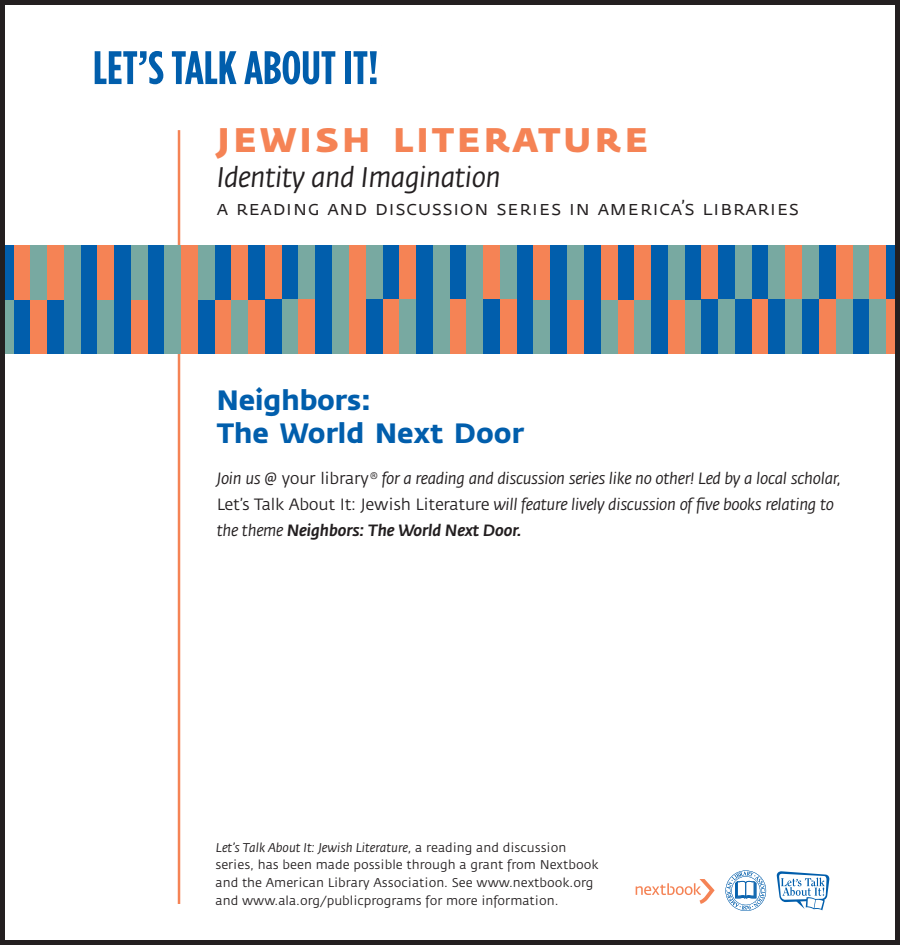
<style>
.page{position:relative;width:900px;height:945px;background:#fff}
.page>*{position:absolute;margin:0;border:0;box-sizing:border-box;transform-origin:0 0}
.t1{font:43.75px "Fedra Sans Bold SC";letter-spacing:.05em;color:#f58355}
.t2{font:italic 28px "Fedra Sans";letter-spacing:-.02em;color:#231f20}
.t3{font:700 27.75px "Fedra Sans";color:#015eac}
.t4{font:20.25px "Fedra Sans Book SC";letter-spacing:.02em;color:#231f20}
.t5{font:italic 16.25px/26px "Fedra Sans";letter-spacing:-.02em;color:#231f20}
.t6{font:12.5px/17.5px "Fedra Sans";color:#231f20}
.s1{font-style:normal}
.s2{font-weight:500}
.s3{font-style:italic}
</style>
<div class="page">
<hr style="left:178px;top:130px;width:2px;height:774px;background:#f58355">
<div style="left:13px;top:299px;width:17px;height:55px;background:#015eac"></div>
<div style="left:0;top:299px;width:13px;height:55px;background:#78a9a1"></div>
<div style="left:47px;top:299px;width:17px;height:55px;background:#015eac"></div>
<div style="left:30px;top:299px;width:17px;height:55px;background:#f58355"></div>
<div style="left:80px;top:299px;width:17px;height:55px;background:#015eac"></div>
<div style="left:64px;top:299px;width:16px;height:55px;background:#78a9a1"></div>
<div style="left:114px;top:299px;width:17px;height:55px;background:#015eac"></div>
<div style="left:97px;top:299px;width:17px;height:55px;background:#78a9a1"></div>
<div style="left:148px;top:299px;width:16px;height:55px;background:#015eac"></div>
<div style="left:131px;top:299px;width:17px;height:55px;background:#f58355"></div>
<div style="left:181px;top:299px;width:17px;height:55px;background:#f58355"></div>
<div style="left:164px;top:299px;width:17px;height:55px;background:#78a9a1"></div>
<div style="left:215px;top:299px;width:16px;height:55px;background:#f58355"></div>
<div style="left:198px;top:299px;width:17px;height:55px;background:#015eac"></div>
<div style="left:248px;top:299px;width:17px;height:55px;background:#f58355"></div>
<div style="left:231px;top:299px;width:17px;height:55px;background:#78a9a1"></div>
<div style="left:13px;top:245px;width:17px;height:54px;background:#f58355"></div>
<div style="left:0;top:245px;width:13px;height:54px;background:#015eac"></div>
<div style="left:47px;top:245px;width:17px;height:54px;background:#f58355"></div>
<div style="left:30px;top:245px;width:17px;height:54px;background:#78a9a1"></div>
<div style="left:80px;top:245px;width:17px;height:54px;background:#015eac"></div>
<div style="left:64px;top:245px;width:16px;height:54px;background:#78a9a1"></div>
<div style="left:114px;top:245px;width:17px;height:54px;background:#015eac"></div>
<div style="left:97px;top:245px;width:17px;height:54px;background:#f58355"></div>
<div style="left:148px;top:245px;width:16px;height:54px;background:#015eac"></div>
<div style="left:131px;top:245px;width:17px;height:54px;background:#78a9a1"></div>
<div style="left:181px;top:245px;width:17px;height:54px;background:#f58355"></div>
<div style="left:164px;top:245px;width:17px;height:54px;background:#78a9a1"></div>
<div style="left:215px;top:245px;width:16px;height:54px;background:#015eac"></div>
<div style="left:198px;top:245px;width:17px;height:54px;background:#78a9a1"></div>
<div style="left:248px;top:245px;width:17px;height:54px;background:#015eac"></div>
<div style="left:231px;top:245px;width:17px;height:54px;background:#f58355"></div>
<div style="left:282px;top:245px;width:17px;height:54px;background:#015eac"></div>
<div style="left:265px;top:245px;width:17px;height:54px;background:#f58355"></div>
<div style="left:315px;top:245px;width:17px;height:54px;background:#015eac"></div>
<div style="left:299px;top:245px;width:16px;height:54px;background:#78a9a1"></div>
<div style="left:349px;top:245px;width:17px;height:54px;background:#f58355"></div>
<div style="left:332px;top:245px;width:17px;height:54px;background:#78a9a1"></div>
<div style="left:383px;top:245px;width:16px;height:54px;background:#015eac"></div>
<div style="left:366px;top:245px;width:17px;height:54px;background:#78a9a1"></div>
<div style="left:416px;top:245px;width:17px;height:54px;background:#015eac"></div>
<div style="left:399px;top:245px;width:17px;height:54px;background:#f58355"></div>
<div style="left:450px;top:245px;width:16px;height:54px;background:#015eac"></div>
<div style="left:433px;top:245px;width:17px;height:54px;background:#78a9a1"></div>
<div style="left:483px;top:245px;width:17px;height:54px;background:#f58355"></div>
<div style="left:466px;top:245px;width:17px;height:54px;background:#78a9a1"></div>
<div style="left:517px;top:245px;width:17px;height:54px;background:#015eac"></div>
<div style="left:500px;top:245px;width:17px;height:54px;background:#78a9a1"></div>
<div style="left:282px;top:299px;width:17px;height:55px;background:#78a9a1"></div>
<div style="left:265px;top:299px;width:17px;height:55px;background:#015eac"></div>
<div style="left:315px;top:299px;width:17px;height:55px;background:#015eac"></div>
<div style="left:299px;top:299px;width:16px;height:55px;background:#f58355"></div>
<div style="left:349px;top:299px;width:17px;height:55px;background:#f58355"></div>
<div style="left:332px;top:299px;width:17px;height:55px;background:#78a9a1"></div>
<div style="left:383px;top:299px;width:16px;height:55px;background:#f58355"></div>
<div style="left:366px;top:299px;width:17px;height:55px;background:#015eac"></div>
<div style="left:416px;top:299px;width:17px;height:55px;background:#015eac"></div>
<div style="left:399px;top:299px;width:17px;height:55px;background:#78a9a1"></div>
<div style="left:450px;top:299px;width:16px;height:55px;background:#f58355"></div>
<div style="left:433px;top:299px;width:17px;height:55px;background:#78a9a1"></div>
<div style="left:483px;top:299px;width:17px;height:55px;background:#015eac"></div>
<div style="left:466px;top:299px;width:17px;height:55px;background:#78a9a1"></div>
<div style="left:517px;top:299px;width:17px;height:55px;background:#015eac"></div>
<div style="left:500px;top:299px;width:17px;height:55px;background:#f58355"></div>
<div style="left:550px;top:299px;width:17px;height:55px;background:#015eac"></div>
<div style="left:534px;top:299px;width:16px;height:55px;background:#78a9a1"></div>
<div style="left:584px;top:299px;width:17px;height:55px;background:#015eac"></div>
<div style="left:567px;top:299px;width:17px;height:55px;background:#f58355"></div>
<div style="left:617px;top:299px;width:17px;height:55px;background:#f58355"></div>
<div style="left:601px;top:299px;width:16px;height:55px;background:#78a9a1"></div>
<div style="left:651px;top:299px;width:17px;height:55px;background:#015eac"></div>
<div style="left:634px;top:299px;width:17px;height:55px;background:#78a9a1"></div>
<div style="left:685px;top:299px;width:16px;height:55px;background:#78a9a1"></div>
<div style="left:668px;top:299px;width:17px;height:55px;background:#f58355"></div>
<div style="left:550px;top:245px;width:17px;height:54px;background:#015eac"></div>
<div style="left:534px;top:245px;width:16px;height:54px;background:#f58355"></div>
<div style="left:584px;top:245px;width:17px;height:54px;background:#015eac"></div>
<div style="left:567px;top:245px;width:17px;height:54px;background:#78a9a1"></div>
<div style="left:617px;top:245px;width:17px;height:54px;background:#015eac"></div>
<div style="left:601px;top:245px;width:16px;height:54px;background:#f58355"></div>
<div style="left:651px;top:245px;width:17px;height:54px;background:#015eac"></div>
<div style="left:634px;top:245px;width:17px;height:54px;background:#f58355"></div>
<div style="left:685px;top:245px;width:16px;height:54px;background:#015eac"></div>
<div style="left:668px;top:245px;width:17px;height:54px;background:#78a9a1"></div>
<div style="left:718px;top:245px;width:17px;height:54px;background:#015eac"></div>
<div style="left:701px;top:245px;width:17px;height:54px;background:#f58355"></div>
<div style="left:752px;top:245px;width:17px;height:54px;background:#015eac"></div>
<div style="left:735px;top:245px;width:17px;height:54px;background:#78a9a1"></div>
<div style="left:785px;top:245px;width:17px;height:54px;background:#f58355"></div>
<div style="left:769px;top:245px;width:16px;height:54px;background:#78a9a1"></div>
<div style="left:819px;top:245px;width:17px;height:54px;background:#015eac"></div>
<div style="left:802px;top:245px;width:17px;height:54px;background:#78a9a1"></div>
<div style="left:852px;top:245px;width:17px;height:54px;background:#78a9a1"></div>
<div style="left:836px;top:245px;width:16px;height:54px;background:#f58355"></div>
<div style="left:886px;top:245px;width:14px;height:54px;background:#015eac"></div>
<div style="left:869px;top:245px;width:17px;height:54px;background:#f58355"></div>
<div style="left:718px;top:299px;width:17px;height:55px;background:#78a9a1"></div>
<div style="left:701px;top:299px;width:17px;height:55px;background:#015eac"></div>
<div style="left:752px;top:299px;width:17px;height:55px;background:#f58355"></div>
<div style="left:735px;top:299px;width:17px;height:55px;background:#015eac"></div>
<div style="left:785px;top:299px;width:17px;height:55px;background:#78a9a1"></div>
<div style="left:769px;top:299px;width:16px;height:55px;background:#015eac"></div>
<div style="left:819px;top:299px;width:17px;height:55px;background:#f58355"></div>
<div style="left:802px;top:299px;width:17px;height:55px;background:#015eac"></div>
<div style="left:852px;top:299px;width:17px;height:55px;background:#015eac"></div>
<div style="left:836px;top:299px;width:16px;height:55px;background:#78a9a1"></div>
<div style="left:886px;top:299px;width:14px;height:55px;background:#f58355"></div>
<div style="left:869px;top:299px;width:17px;height:55px;background:#78a9a1"></div>
<svg style="left:94px;top:50px;width:283px;height:35px"></svg>
<svg style="left:636px;top:879px;width:79px;height:25px"></svg>
<svg style="left:726px;top:871px;width:40px;height:40px"></svg>
<svg style="left:777px;top:871px;width:52px;height:39px"></svg>
<div style="left:0;top:0;width:900px;height:945px;border:5px solid #231f20"></div>
<p class="t1" style="left:217px;top:110px;width:433px">jewish literature</p>
<p class="t2" style="left:217px;top:163px;width:286px">Identity and Imagination</p>
<p class="t4" style="left:217px;top:197px;width:584px">a reading and discussion series in america’s libraries</p>
<p class="t3" style="left:217px;top:384px;width:156px">Neighbors:</p>
<p class="t3" style="left:217px;top:417px;width:309px">The World Next Door</p>
<p class="t5" style="left:217px;top:466px;width:626px">Join us <span class="s1">@ your library</span> <sup>®</sup> for a reading and discussion series like no other! Led by a local scholar,<br><span class="s1">Let’s Talk About It: Jewish Literature</span> will feature lively discussion of five books relating to the theme <span class="s2">Neighbors: The World Next Door.</span></p>
<p class="t6" style="left:215px;top:839px;width:385px"><span class="s3">Let’s Talk About It: Jewish Literature,</span> a reading and discussion series, has been made possible through a grant from Nextbook and the American Library Association. See www.nextbook.org and www.ala.org/publicprograms for more information.</p>
</div>
